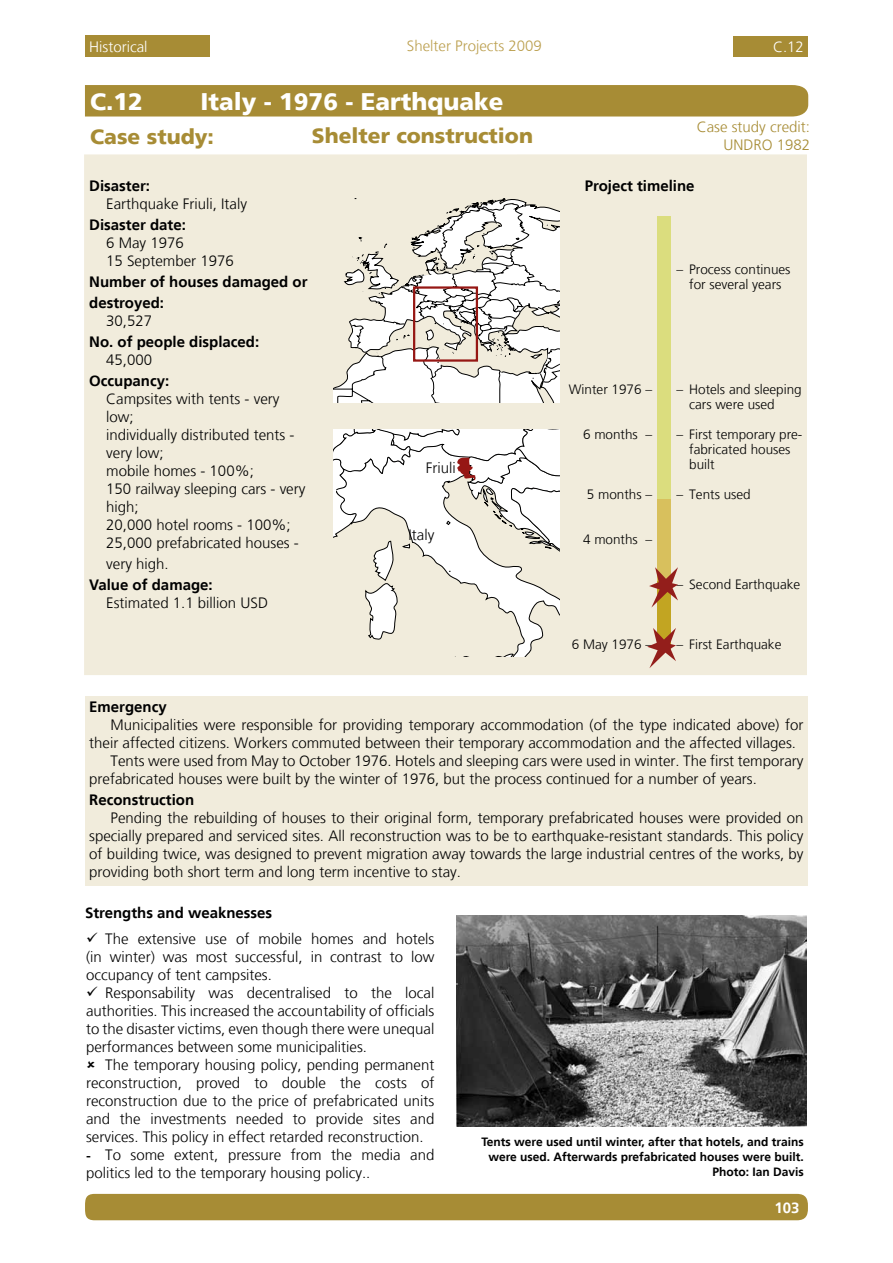
<style>
.page{position:relative;width:893px;height:1263px;background:#fff}
.page>*{position:absolute;margin:0;border:0;box-sizing:border-box;transform-origin:0 0}
.t1{font:900 24px "Frutiger LT";color:#fff}
.t2{font:900 21px "Frutiger LT";color:#a78c35}
.t3{font:300 15px/18px "Frutiger LT";color:#000;text-align:justify}
.t4{font:700 15px/21px "Frutiger LT";color:#000}
.t5{font:300 15px/18px "Frutiger LT";color:#a78c35;text-align:right}
.t6{font:300 15px "Frutiger LT";color:#bb9f4e}
.t7{font:300 15px "Frutiger LT";color:#fff}
.t8{font:700 15px "Frutiger LT";color:#fff}
.t9{font:300 13.5px/15px "Frutiger LT";color:#000}
.t10{font:700 12px/15px "Frutiger LT";color:#000;text-align:right}
.s1{font-family:"Gill Sans";font-weight:400}
</style>
<div class="page">
<div style="left:85px;top:36px;width:124px;height:21px;background:#a78c35"></div>
<div style="left:85px;top:1194px;width:723px;height:26px;background:#a78c35"></div>
<div style="left:733px;top:36px;width:75px;height:21px;background:#a78c35"></div>
<div style="left:84px;top:154px;width:723px;height:521px;background:#f1ecdc"></div>
<div style="left:85px;top:85px;width:723px;height:32px;background:#a78c35"></div>
<div style="left:85px;top:696px;width:723px;height:190px;background:#f1ecdc"></div>
<div style="left:658px;top:498px;width:13px;height:125px;background:#d8c05d"></div>
<div style="left:658px;top:581px;width:13px;height:68px;background:#c2a522"></div>
<div style="left:658px;top:216px;width:13px;height:282px;background:#dbdd7e"></div>
<div style="left:335px;top:640px;width:225px;height:16px;background:#f1ecdc"></div>
<svg style="left:446px;top:653px;width:68px;height:3px"></svg>
<svg style="left:333px;top:196px;width:227px;height:206px"></svg>
<div style="left:413px;top:286px;width:65px;height:76px;border:2px solid #961714"></div>
<svg style="left:647px;top:628px;width:29px;height:40px"></svg>
<svg style="left:649px;top:567px;width:29px;height:40px"></svg>
<img style="left:457px;top:916px;width:350px;height:210px">
<svg style="left:333px;top:429px;width:227px;height:211px"></svg>
<p class="t6" style="left:407px;top:38px;width:137px">Shelter Projects 2009</p>
<p class="t7" style="left:773px;top:38px;width:32px">C.12</p>
<h1 class="t1" style="left:201px;top:87px;width:304px">Italy - 1976 - Earthquake</h1>
<p class="t7" style="left:89px;top:38px;width:60px">Historical</p>
<h1 class="t1" style="left:90px;top:87px;width:54px">C.12</h1>
<h2 class="t2" style="left:90px;top:123px;width:125px">Case study:</h2>
<p class="t5" style="left:697px;top:118px;width:115px">Case study credit:<br>UNDRO 1982</p>
<h2 class="t2" style="left:312px;top:123px;width:223px">Shelter construction</h2>
<p class="t4" style="left:89px;top:175px;width:62px">Disaster:</p>
<p class="t3" style="left:106px;top:195px;width:142px">Earthquake Friuli, Italy</p>
<p class="t4" style="left:89px;top:214px;width:98px">Disaster date:</p>
<p class="t3" style="left:106px;top:234px;width:129px">6 May 1976<br>15 September 1976</p>
<p class="t4" style="left:89px;top:271px;width:220px">Number of houses damaged or destroyed:</p>
<p class="t3" style="left:106px;top:312px;width:47px">30,527</p>
<p class="t4" style="left:89px;top:331px;width:172px">No. of people displaced:</p>
<p class="t3" style="left:106px;top:351px;width:47px">45,000</p>
<p class="t4" style="left:89px;top:370px;width:81px">Occupancy:</p>
<p class="t3" style="left:106px;top:390px;width:201px;text-align:left">Campsites with tents - very low;<br>individually distributed tents - very low;<br>mobile homes - 100%;<br>150 railway sleeping cars - very high;<br>20,000 hotel rooms - 100%;<br>25,000 prefabricated houses -</p>
<p class="t3" style="left:106px;top:555px;width:64px">very high.</p>
<p class="t4" style="left:89px;top:574px;width:125px">Value of damage:</p>
<p class="t3" style="left:106px;top:594px;width:163px">Estimated 1.1 billion USD</p>
<p class="t3" style="left:426px;top:459px;width:31px">Friuli</p>
<p class="t3" style="left:409px;top:526px;width:27px">Italy</p>
<p class="t4" style="left:585px;top:175px;width:111px">Project timeline</p>
<p class="t9" style="left:676px;top:262px;width:116px;text-align:center">– Process continues for several years</p>
<p class="t9" style="left:569px;top:382px;width:85px">Winter 1976 –</p>
<p class="t9" style="left:583px;top:427px;width:71px">6 months –</p>
<p class="t9" style="left:587px;top:487px;width:67px">5 months –</p>
<p class="t9" style="left:583px;top:532px;width:71px">4 months –</p>
<p class="t9" style="left:572px;top:637px;width:82px">6 May 1976 –</p>
<p class="t9" style="left:689px;top:382px;width:114px;text-indent:-13px">– Hotels and sleeping cars were used</p>
<p class="t9" style="left:689px;top:427px;width:115px;text-indent:-13px">– First temporary pre&shy;fabricated houses built</p>
<p class="t9" style="left:676px;top:487px;width:76px">– Tents used</p>
<p class="t9" style="left:676px;top:577px;width:125px">– Second Earthquake</p>
<p class="t9" style="left:676px;top:637px;width:107px">– First Earthquake</p>
<p class="t4" style="left:89px;top:696px;width:79px">Emergency</p>
<p class="t3" style="left:111px;top:716px;width:695px">Municipalities were responsible for providing temporary accommodation (of the type indicated above) for</p>
<p class="t3" style="left:89px;top:734px;width:708px">their affected citizens. Workers commuted between their temporary accommodation and the affected villages.</p>
<p class="t3" style="left:111px;top:752px;width:694px">Tents were used from May to October 1976. Hotels and sleeping cars were used in winter. The first temporary</p>
<p class="t3" style="left:89px;top:770px;width:669px">prefabricated houses were built by the winter of 1976, but the process continued for a number of years.</p>
<p class="t4" style="left:89px;top:789px;width:106px">Reconstruction</p>
<p class="t3" style="left:89px;top:809px;width:716px;text-indent:21px">Pending the rebuilding of houses to their original form, temporary prefabricated houses were provided on specially prepared and serviced sites. All reconstruction was to be to earthquake-resistant standards. This policy of building twice, was designed to prevent migration away towards the large industrial centres of the works, by providing both short term and long term incentive to stay.</p>
<p class="t4" style="left:85px;top:903px;width:189px">Strengths and weaknesses</p>
<p class="t3" style="left:86px;top:930px;width:350px;text-indent:19px">The extensive use of mobile homes and hotels (in winter) was most successful, in contrast to low occupancy of tent campsites.</p>
<p class="t3" style="left:86px;top:984px;width:350px;text-indent:19px">Responsability was decentralised to the local authorities. This increased the accountability of officials to the disaster victims, even though there were unequal performances between some municipalities.</p>
<p class="t3" style="left:86px;top:1056px;width:350px;text-indent:19px">The temporary housing policy, pending permanent reconstruction, proved to double the costs of reconstruction due to the price of prefabricated units and the investments needed to provide sites and services. This policy in effect retarded reconstruction.</p>
<p class="t3" style="left:86px;top:1146px;width:350px"><span class="s1">-</span> To some extent, pressure from the media and politics led to the temporary housing policy..</p>
<p class="t10" style="left:482px;top:1134px;width:324px">Tents were used until winter, after that hotels, and trains were used. Afterwards prefabricated houses were built.<br>Photo: Ian Davis</p>
<p class="t8" style="left:774px;top:1199px;width:27px">103</p>
</div>
